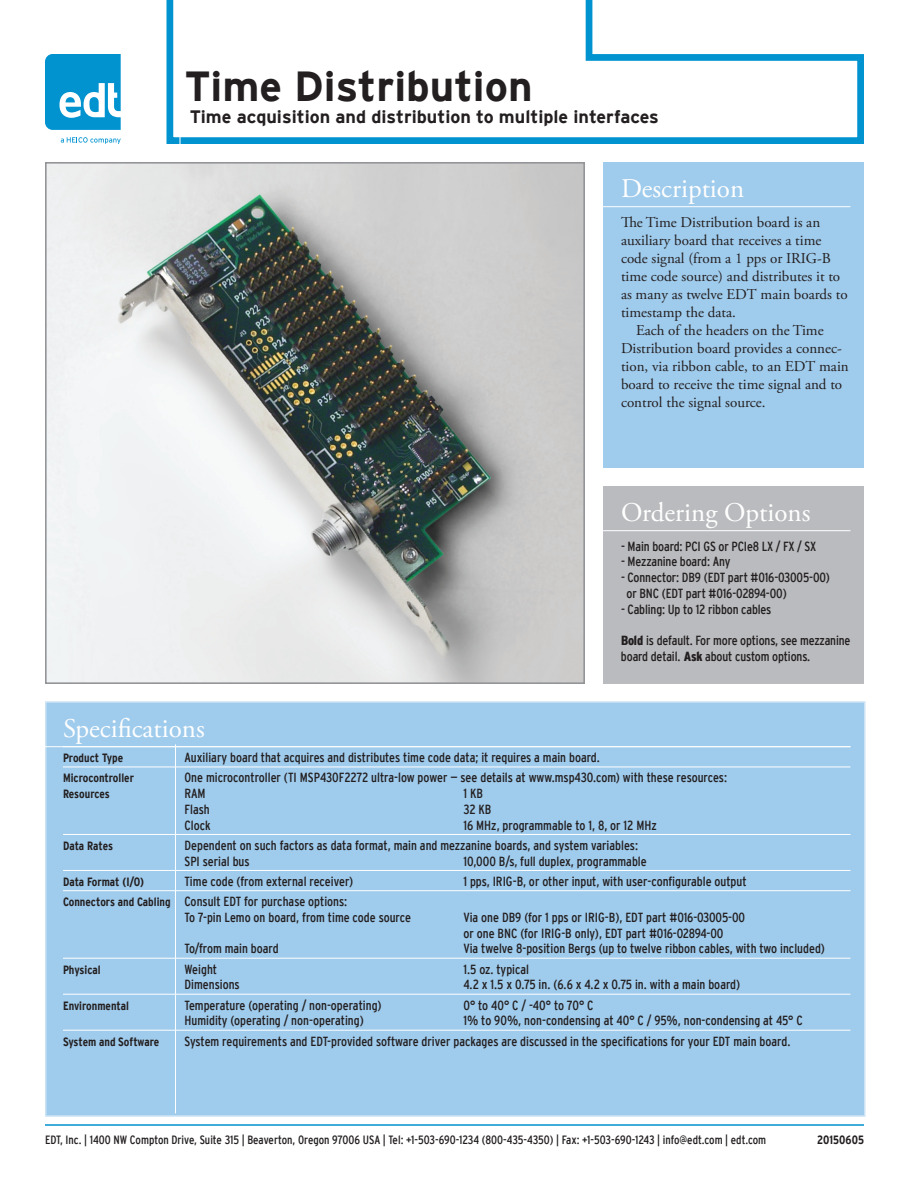
<style>
.page{position:relative;width:918px;height:1188px;background:#fff}
.page>*{position:absolute;margin:0;border:0;box-sizing:border-box;transform-origin:0 0}
.PAGE-TOP_ProdTitle{font:700 42px "Interstate";color:#231f20}
.Hd_-_White{font:27px "Adobe Garamond Pro";color:#fff}
.PAGE-TOP_ProdSubtitl{font:700 18px "Interstate";color:#231f20}
.Bo_-_Description{font:15px "Adobe Garamond Pro";color:#231f20}
.Bo_-_Specs{font:condensed 13.2px/15.8px "Interstate";color:#231f20}
.Bo_-_Options_Addre{font:condensed 13.2px/15.8px "Interstate";letter-spacing:-.01em;color:#231f20}
.t1{font:condensed 12px "Interstate";color:#231f20}
.Subhd_-_Specs{font:700 condensed 12px/15.8px "Interstate";color:#231f20}
.Footer-Rt{font:700 condensed 12px "Interstate";color:#231f20}
.s1{font-weight:900}
</style>
<div class="page">
<svg style="left:166px;top:0;width:698px;height:144px"></svg>
<hr style="left:45px;top:1124px;width:819px;height:2px;background:#0093d0">
<div style="left:603px;top:162px;width:261px;height:306px;background:#9fcbec"></div>
<div style="left:45px;top:701px;width:821px;height:416px;background:#9fcbec;border:2px solid #cce3f5"></div>
<div style="left:603px;top:486px;width:261px;height:198px;background:#babbbe"></div>
<hr style="left:603px;top:206px;width:247px;height:1px;background:#fff">
<hr style="left:45px;top:746px;width:805px;height:1px;background:#fff">
<hr style="left:63px;top:767px;width:787px;height:1px;background:#fff">
<hr style="left:63px;top:834px;width:787px;height:1px;background:#fff">
<hr style="left:63px;top:870px;width:787px;height:1px;background:#fff">
<hr style="left:63px;top:890px;width:787px;height:1px;background:#fff">
<hr style="left:63px;top:958px;width:787px;height:1px;background:#fff">
<hr style="left:63px;top:994px;width:787px;height:1px;background:#fff">
<hr style="left:63px;top:1030px;width:787px;height:1px;background:#fff">
<hr style="left:179px;top:99px;width:2px;height:477px;background:#fff">
<hr style="left:603px;top:530px;width:247px;height:1px;background:#fff">
<hr style="left:175px;top:744px;width:1px;height:369px;background:#fff">
<svg style="left:45px;top:54px;width:76px;height:76px"></svg>
<svg style="left:61px;top:137px;width:60px;height:7px"></svg>
<img style="left:48px;top:165px;width:534px;height:516px">
<div style="left:45px;top:162px;width:540px;height:522px;border:2px solid #939598"></div>
<p class="PAGE-TOP_ProdTitle" style="left:184px;top:63px;width:350px">Time Distribution</p>
<p class="PAGE-TOP_ProdSubtitl" style="left:190px;top:106px;width:471px">Time acquisition and distribution to multiple interfaces</p>
<p class="Hd_-_White" style="left:621px;top:173px;width:125px">Description</p>
<p class="Bo_-_Description" style="left:621px;top:214px;width:201px">The Time Distribution board is an</p>
<p class="Bo_-_Description" style="left:621px;top:232px;width:202px">auxiliary board that receives a time</p>
<p class="Bo_-_Description" style="left:621px;top:250px;width:212px">code signal (from a 1 pps or IRIG-B</p>
<p class="Bo_-_Description" style="left:621px;top:268px;width:221px">time code source) and distributes it to</p>
<p class="Bo_-_Description" style="left:621px;top:286px;width:228px">as many as twelve EDT main boards to</p>
<p class="Bo_-_Description" style="left:621px;top:304px;width:117px">timestamp the data.</p>
<p class="Bo_-_Description" style="left:636px;top:322px;width:189px">Each of the headers on the Time</p>
<p class="Bo_-_Description" style="left:621px;top:340px;width:222px">Distribution board provides a connec-</p>
<p class="Bo_-_Description" style="left:621px;top:358px;width:229px">tion, via ribbon cable, to an EDT main</p>
<p class="Bo_-_Description" style="left:621px;top:376px;width:223px">board to receive the time signal and to</p>
<p class="Bo_-_Description" style="left:621px;top:394px;width:146px">control the signal source.</p>
<p class="Hd_-_White" style="left:621px;top:497px;width:191px">Ordering Options</p>
<p class="Bo_-_Options_Addre" style="left:621px;top:538px;width:197px">- Main board: PCI GS or PCIe8 LX / FX / SX</p>
<p class="Bo_-_Options_Addre" style="left:621px;top:554px;width:111px">- Mezzanine board: Any</p>
<p class="Bo_-_Options_Addre" style="left:627px;top:569px;width:205px;text-indent:-6px">- Connector: DB9 (EDT part #016-03005-00) or BNC (EDT part #016-02894-00)</p>
<p class="Bo_-_Options_Addre" style="left:621px;top:601px;width:152px">- Cabling: Up to 12 ribbon cables</p>
<p class="Bo_-_Options_Addre" style="left:621px;top:632px;width:231px"><span class="s1">Bold</span> is default. For more options, see mezzanine board detail. <span class="s1">Ask</span> about custom options.</p>
<p class="Hd_-_White" style="left:63px;top:713px;width:143px">Specifications</p>
<p class="Subhd_-_Specs" style="left:63px;top:750px;width:62px">Product Type</p>
<p class="Subhd_-_Specs" style="left:63px;top:770px;width:73px">Microcontroller<br>Resources</p>
<p class="Bo_-_Specs" style="left:184px;top:749px;width:417px">Auxiliary board that acquires and distributes time code data; it requires a main board.</p>
<p class="Bo_-_Specs" style="left:184px;top:770px;width:544px">One microcontroller (TI MSP430F2272 ultra-low power — see details at www.msp430.com) with these resources:<br>RAM</p>
<p class="Bo_-_Specs" style="left:463px;top:785px;width:21px">1 KB</p>
<p class="Subhd_-_Specs" style="left:63px;top:838px;width:52px">Data Rates</p>
<p class="Subhd_-_Specs" style="left:63px;top:874px;width:83px">Data Format (I/O)</p>
<p class="Subhd_-_Specs" style="left:63px;top:894px;width:109px">Connectors and Cabling</p>
<p class="Subhd_-_Specs" style="left:63px;top:961px;width:39px">Physical</p>
<p class="Subhd_-_Specs" style="left:63px;top:997px;width:68px">Environmental</p>
<p class="Subhd_-_Specs" style="left:63px;top:1033px;width:98px">System and Software</p>
<p class="Bo_-_Specs" style="left:184px;top:801px;width:27px">Flash</p>
<p class="Bo_-_Specs" style="left:463px;top:801px;width:30px">32 KB</p>
<p class="Bo_-_Specs" style="left:184px;top:817px;width:28px">Clock</p>
<p class="Bo_-_Specs" style="left:463px;top:817px;width:195px">16 MHz, programmable to 1, 8, or 12 MHz</p>
<p class="Bo_-_Specs" style="left:184px;top:837px;width:455px">Dependent on such factors as data format, main and mezzanine boards, and system variables:<br>SPI serial bus</p>
<p class="Bo_-_Specs" style="left:463px;top:853px;width:185px">10,000 B/s, full duplex, programmable</p>
<p class="Bo_-_Specs" style="left:184px;top:873px;width:170px">Time code (from external receiver)</p>
<p class="Bo_-_Specs" style="left:463px;top:873px;width:285px">1 pps, IRIG-B, or other input, with user-configurable output</p>
<p class="Bo_-_Specs" style="left:184px;top:893px;width:228px">Consult EDT for purchase options:<br>To 7-pin Lemo on board, from time code source</p>
<p class="Bo_-_Specs" style="left:463px;top:909px;width:283px">Via one DB9 (for 1 pps or IRIG-B), EDT part #016-03005-00 or one BNC (for IRIG-B only), EDT part #016-02894-00</p>
<p class="Bo_-_Specs" style="left:184px;top:941px;width:96px">To/from main board</p>
<p class="Bo_-_Specs" style="left:463px;top:941px;width:363px">Via twelve 8-position Bergs (up to twelve ribbon cables, with two included)</p>
<p class="Bo_-_Specs" style="left:184px;top:961px;width:34px">Weight</p>
<p class="Bo_-_Specs" style="left:463px;top:961px;width:67px">1.5 oz. typical</p>
<p class="Bo_-_Specs" style="left:184px;top:977px;width:57px">Dimensions</p>
<p class="Bo_-_Specs" style="left:463px;top:977px;width:278px">4.2 x 1.5 x 0.75 in. (6.6 x 4.2 x 0.75 in. with a main board)</p>
<p class="Bo_-_Specs" style="left:184px;top:997px;width:199px">Temperature (operating / non-operating)</p>
<p class="Bo_-_Specs" style="left:463px;top:997px;width:132px">0° to 40° C / -40° to 70° C</p>
<p class="Bo_-_Specs" style="left:184px;top:1013px;width:181px">Humidity (operating / non-operating)</p>
<p class="Bo_-_Specs" style="left:463px;top:1013px;width:341px">1% to 90%, non-condensing at 40° C / 95%, non-condensing at 45° C</p>
<p class="Bo_-_Specs" style="left:184px;top:1033px;width:607px">System requirements and EDT-provided software driver packages are discussed in the specifications for your EDT main board.</p>
<p class="t1" style="left:45px;top:1133px;width:723px">EDT, Inc. | 1400 NW Compton Drive, Suite 315 | Beaverton, Oregon 97006 USA | Tel: +1-503-690-1234 (800-435-4350) | Fax: +1-503-690-1243 | info@edt.com | edt.com</p>
<p class="Footer-Rt" style="left:817px;top:1133px;width:48px">20150605</p>
</div>
